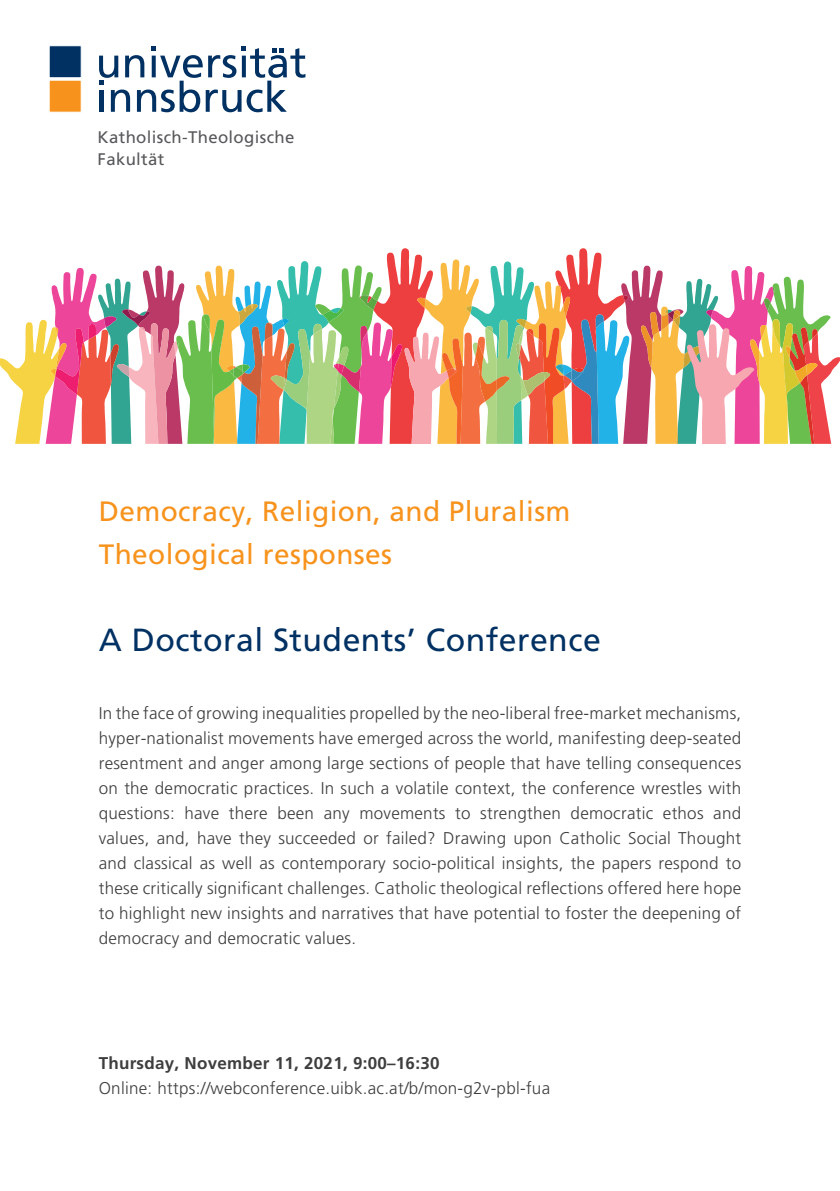
<style>
.page{position:relative;width:840px;height:1191px;background:#fff}
.page>*{position:absolute;margin:0;border:0;box-sizing:border-box;transform-origin:0 0}
.t1{font:32px "Frutiger";letter-spacing:.015em;color:#003163}
.t2{font:28px/43.6px "Frutiger";letter-spacing:.015em;color:#f7931d}
.t3{font:300 17px/25px "Frutiger";letter-spacing:.015em;color:#3e3e3f;text-align:justify}
.t4{font:700 17px "Frutiger";letter-spacing:.015em;color:#3e3e3f}
.t5{font:16.8px/21.8px "Frutiger";letter-spacing:.02em;color:#57585a}
</style>
<div class="page">
<svg style="left:49px;top:45px;width:33px;height:68px;background:#8e785b"></svg>
<svg style="left:99px;top:46px;width:206px;height:66px"></svg>
<svg style="left:0;top:248px;width:839px;height:196px"></svg>
<p class="t5" style="left:98px;top:126px;width:198px">Katholisch-Theologische<br>Fakultät</p>
<h2 class="t2" style="left:99px;top:489px;width:473px">Democracy, Religion, and Pluralism<br>Theological responses</h2>
<h1 class="t1" style="left:99px;top:620px;width:503px">A Doctoral Students’ Conference</h1>
<p class="t3" style="left:99px;top:701px;width:643px">In the face of growing inequalities propelled by the neo-liberal free-market mechanisms, hyper-nationalist movements have emerged across the world, manifesting deep-seated resentment and anger among large sections of people that have telling consequences on the democratic practices. In such a volatile context, the conference wrestles with questions: have there been any movements to strengthen democratic ethos and values, and, have they succeeded or failed? Drawing upon Catholic Social Thought and classical as well as contemporary socio-political insights, the papers respond to these critically significant challenges. Catholic theological reflections offered here hope to highlight new insights and narratives that have potential to foster the deepening of democracy and democratic values.</p>
<p class="t4" style="left:99px;top:1053px;width:342px">Thursday, November 11, 2021, 9:00–16:30</p>
<p class="t3" style="left:99px;top:1076px;width:452px">Online: https://webconference.uibk.ac.at/b/mon-g2v-pbl-fua</p>
</div>
